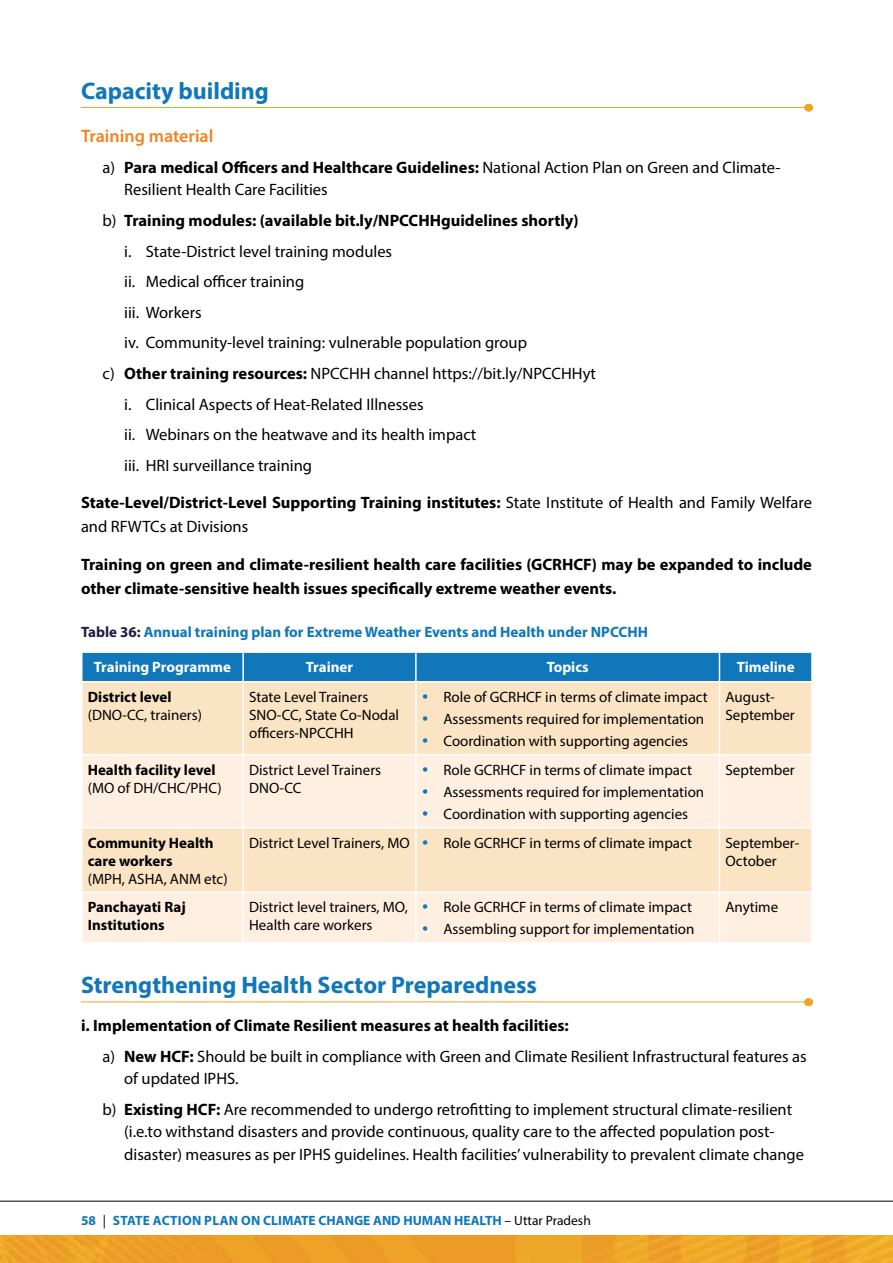
<style>
.page{position:relative;width:893px;height:1263px;background:#fff}
.page>*{position:absolute;margin:0;border:0;box-sizing:border-box;transform-origin:0 0}
.t1{font:700 24px "Myriad Pro";color:#0f77ba}
.t2{font:600 18px "Myriad Pro";color:#f58220}
.t3{font:16.5px/22.5px "Myriad Pro";color:#000}
.t4{font:700 16.5px/24px "Myriad Pro";color:#000}
.t5{font:15px/18px "Myriad Pro";color:#000}
.t6{font:700 15px/18px "Myriad Pro";color:#000}
.t7{font:700 15px "Myriad Pro";color:#0f77ba}
.t8{font:700 15px "Myriad Pro";color:#fff}
.t9{font:700 13.5px "Myriad Pro";color:#0f77ba}
.s1{font-weight:700}
.s2{font-weight:400}
.s3{color:#1a1d3f}
.s4{font-weight:400;color:#000}
</style>
<div class="page">
<img style="left:0;top:1236px;width:893px;height:27px">
<hr style="left:0;top:1201px;width:893px;height:1px;background:#000">
<hr style="left:81px;top:107px;width:731px;height:1px;background:#eea629">
<hr style="left:81px;top:1001px;width:731px;height:1px;background:#eea629">
<div style="left:82px;top:682px;width:729px;height:72px;background:#fae4c4"></div>
<svg style="left:82px;top:755px;width:729px;height:187px;background:#fdebd7"></svg>
<hr style="left:242px;top:682px;width:2px;height:72px;background:#fff">
<hr style="left:415px;top:682px;width:2px;height:72px;background:#fff">
<hr style="left:719px;top:682px;width:1px;height:72px;background:#fff">
<hr style="left:242px;top:755px;width:2px;height:72px;background:#fff">
<hr style="left:415px;top:755px;width:2px;height:72px;background:#fff">
<hr style="left:719px;top:755px;width:1px;height:72px;background:#fff">
<hr style="left:81px;top:827px;width:162px;height:1px;background:#fff">
<hr style="left:243px;top:827px;width:173px;height:1px;background:#fff">
<hr style="left:242px;top:828px;width:2px;height:63px;background:#fff">
<hr style="left:416px;top:827px;width:303px;height:1px;background:#fff">
<hr style="left:415px;top:828px;width:2px;height:63px;background:#fff">
<hr style="left:719px;top:827px;width:94px;height:1px;background:#fff">
<hr style="left:719px;top:828px;width:1px;height:63px;background:#fff">
<hr style="left:81px;top:891px;width:162px;height:2px;background:#fff">
<hr style="left:243px;top:891px;width:173px;height:2px;background:#fff">
<hr style="left:242px;top:893px;width:2px;height:49px;background:#fff">
<hr style="left:416px;top:891px;width:303px;height:2px;background:#fff">
<hr style="left:415px;top:893px;width:2px;height:49px;background:#fff">
<hr style="left:719px;top:891px;width:94px;height:2px;background:#fff">
<hr style="left:719px;top:893px;width:1px;height:49px;background:#fff">
<div style="left:82px;top:652px;width:729px;height:29px;background:#0f77ba"></div>
<hr style="left:243px;top:651px;width:173px;height:2px;background:#fff">
<hr style="left:416px;top:651px;width:303px;height:2px;background:#fff">
<hr style="left:719px;top:651px;width:94px;height:2px;background:#fff">
<svg style="left:423px;top:694px;width:4px;height:4px"></svg>
<svg style="left:423px;top:716px;width:4px;height:4px"></svg>
<svg style="left:423px;top:738px;width:4px;height:5px"></svg>
<svg style="left:423px;top:767px;width:4px;height:4px"></svg>
<svg style="left:423px;top:789px;width:4px;height:4px"></svg>
<svg style="left:423px;top:811px;width:4px;height:5px"></svg>
<svg style="left:423px;top:840px;width:4px;height:4px"></svg>
<svg style="left:423px;top:904px;width:4px;height:5px"></svg>
<svg style="left:423px;top:926px;width:4px;height:5px"></svg>
<h1 class="t1" style="left:81px;top:75px;width:189px">Capacity building</h1>
<p class="t2" style="left:81px;top:125px;width:134px">Training material</p>
<p class="t3" style="left:124px;top:156px;width:658px;text-indent:-22px">a) <span class="s1">Para medical Officers and Healthcare Guidelines:</span> National Action Plan on Green and Climate-<br>Resilient Health Care Facilities</p>
<p class="t4" style="left:103px;top:208px;width:478px"><span class="s2">b)</span> Training modules: (available bit.ly/NPCCHHguidelines shortly)</p>
<p class="t3" style="left:124px;top:239px;width:269px">i. State-District level training modules</p>
<p class="t3" style="left:124px;top:270px;width:182px">ii. Medical officer training</p>
<p class="t3" style="left:124px;top:301px;width:79px">iii. Workers</p>
<p class="t3" style="left:124px;top:331px;width:404px">iv. Community-level training: vulnerable population group</p>
<p class="t3" style="left:103px;top:362px;width:495px">c) <span class="s1">Other training resources:</span> NPCCHH channel https://bit.ly/NPCCHHyt</p>
<p class="t3" style="left:124px;top:393px;width:301px">i. Clinical Aspects of Heat-Related Illnesses</p>
<p class="t3" style="left:124px;top:423px;width:354px">ii. Webinars on the heatwave and its health impact</p>
<p class="t3" style="left:124px;top:454px;width:189px">iii. HRI surveillance training</p>
<p class="t3" style="left:81px;top:490px;width:732px;line-height:24px"><span class="s1">State-Level/District-Level Supporting Training institutes:</span> State Institute of Health and Family Welfare and RFWTCs at Divisions</p>
<p class="t4" style="left:81px;top:552px;width:732px">Training on green and climate-resilient health care facilities (GCRHCF) may be expanded to include other climate-sensitive health issues specifically extreme weather events.</p>
<p class="t7" style="left:81px;top:622px;width:569px"><span class="s3">Table 36:</span> Annual training plan for Extreme Weather Events and Health under NPCCHH</p>
<p class="t8" style="left:94px;top:657px;width:139px">Training Programme</p>
<p class="t8" style="left:306px;top:657px;width:49px">Trainer</p>
<p class="t8" style="left:547px;top:657px;width:44px">Topics</p>
<p class="t8" style="left:737px;top:657px;width:59px">Timeline</p>
<p class="t6" style="left:88px;top:687px;width:85px">District level</p>
<p class="t5" style="left:88px;top:705px;width:116px">(DNO-CC, trainers)</p>
<p class="t5" style="left:249px;top:687px;width:151px">State Level Trainers<br>SNO-CC, State Co-Nodal officers-NPCCHH</p>
<p class="t5" style="left:443px;top:685px;width:266px;line-height:22.2px">Role of GCRHCF in terms of climate impact<br>Assessments required for implementation<br>Coordination with supporting agencies</p>
<p class="t5" style="left:725px;top:687px;width:71px">August-<br>September</p>
<p class="t6" style="left:88px;top:760px;width:129px">Health facility level</p>
<p class="t5" style="left:88px;top:778px;width:135px">(MO of DH/CHC/PHC)</p>
<p class="t6" style="left:88px;top:833px;width:127px">Community Health care workers</p>
<p class="t5" style="left:88px;top:869px;width:141px">(MPH, ASHA, ANM etc)</p>
<p class="t5" style="left:249px;top:760px;width:134px">District Level Trainers<br>DNO-CC</p>
<p class="t5" style="left:443px;top:758px;width:262px;line-height:22.2px">Role GCRHCF in terms of climate impact<br>Assessments required for implementation<br>Coordination with supporting agencies</p>
<p class="t5" style="left:725px;top:760px;width:71px">September</p>
<p class="t5" style="left:249px;top:833px;width:162px">District Level Trainers, MO</p>
<p class="t5" style="left:443px;top:833px;width:250px">Role GCRHCF in terms of climate impact</p>
<p class="t5" style="left:725px;top:833px;width:75px">September-<br>October</p>
<p class="t6" style="left:88px;top:897px;width:99px">Panchayati Raj<br>Institutions</p>
<p class="t5" style="left:249px;top:898px;width:160px">District level trainers, MO,<br>Health care workers</p>
<p class="t5" style="left:443px;top:896px;width:252px;line-height:22.2px">Role GCRHCF in terms of climate impact<br>Assembling support for implementation</p>
<p class="t5" style="left:725px;top:898px;width:54px">Anytime</p>
<h1 class="t1" style="left:81px;top:970px;width:457px">Strengthening Health Sector Preparedness</h1>
<p class="t3" style="left:103px;top:1010px;width:705px;line-height:30.6px;text-indent:-22px"><span class="s1">i. Implementation of Climate Resilient measures at health facilities:<br></span>a) <span class="s1">New HCF:</span> Should be built in compliance with Green and Climate Resilient Infrastructural features as</p>
<p class="t3" style="left:103px;top:1063px;width:691px;line-height:30.6px;text-indent:22px">of updated IPHS.<br>b) <span class="s1">Existing HCF:</span> Are recommended to undergo retrofitting to implement structural climate-resilient</p>
<p class="t3" style="left:124px;top:1120px;width:681px">(i.e.to withstand disasters and provide continuous, quality care to the affected population post&shy;disaster) measures as per IPHS guidelines. Health facilities’ vulnerability to prevalent climate change</p>
<p class="t9" style="left:81px;top:1211px;width:511px">58 <span class="s4">|</span> State Action Plan on CLIMATE CHANGE AND HUMAN HEALTH <span class="s4">– Uttar Pradesh</span></p>
</div>
